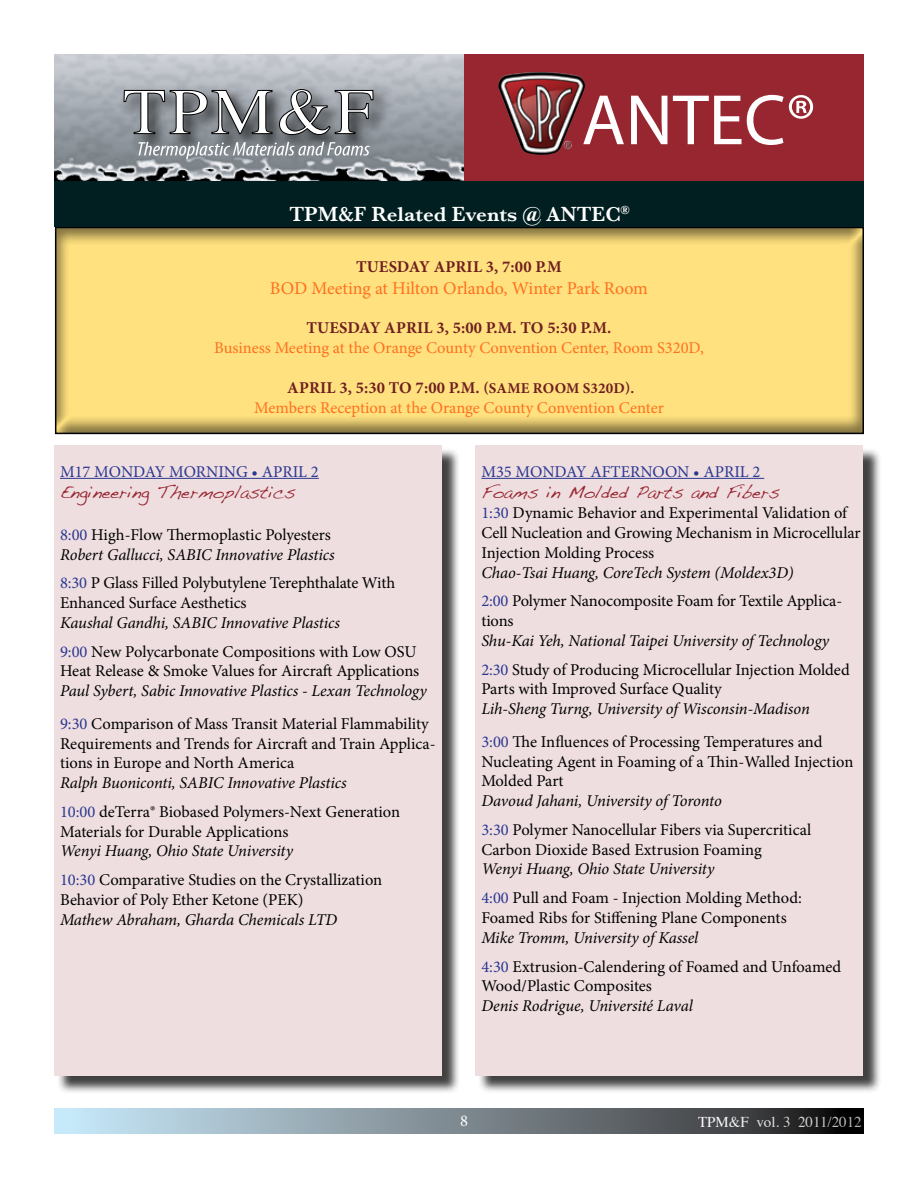
<style>
.page{position:relative;width:918px;height:1188px;background:#fff}
.page>*{position:absolute;margin:0;border:0;box-sizing:border-box;transform-origin:0 0}
.t1{font:600 21px "Baskerville";color:#fff}
.t2{font:18px "Handwriting Dakota";color:#982631}
.t3{font:18px "Minion Pro";letter-spacing:-.005em;color:#ff701f}
.t4{font:16.5px/28.8px "Minion Pro";letter-spacing:-.005em;color:#000}
.t5{font:italic 16.5px/28.8px "Minion Pro";letter-spacing:-.005em;color:#000}
.t6{font:16.5px/19.8px "Minion Pro";color:#ff701f;text-align:center}
.t7{font:700 16.5px "Minion Pro";letter-spacing:.01em;color:#6f1f20}
.t8{font:16.5px "Minion Pro";color:#293790}
.t9{font:16.5px "Minion Pro";color:#fff}
.t10{font:15px "Times";color:#fff}
.s1{font-weight:700;color:#6f1f20}
.s2{font-weight:700;font-size:15px;color:#6f1f20}
.s3{font-style:normal;color:#293790}
.s4{font-style:normal}
.s5{color:#293790}
.s6{font-style:italic}
</style>
<div class="page">
<svg style="left:54px;top:1108px;width:810px;height:26px;background:#78858d"></svg>
<div style="left:50px;top:221px;width:815px;height:214px;background:#000;opacity:.5"></div>
<div style="left:55px;top:227px;width:809px;height:207px;border:2px solid #000"></div>
<div style="left:478px;top:447px;width:404px;height:647px;background:#000;opacity:.75"></div>
<div style="left:475px;top:445px;width:388px;height:630px;background:#efdee0"></div>
<hr style="left:481px;top:478px;width:283px;height:1px;background:#293790">
<div style="left:54px;top:54px;width:810px;height:127px;background:#982631"></div>
<svg style="left:583px;top:96px;width:41px;height:48px"></svg>
<svg style="left:631px;top:96px;width:36px;height:48px"></svg>
<svg style="left:673px;top:96px;width:68px;height:48px"></svg>
<svg style="left:747px;top:95px;width:66px;height:50px"></svg>
<img style="left:498px;top:72px;width:64px;height:83px">
<img style="left:54px;top:54px;width:410px;height:127px">
<img style="left:115px;top:81px;width:282px;height:78px">
<svg style="left:124px;top:90px;width:249px;height:45px;background:#8a8d90"></svg>
<svg style="left:138px;top:142px;width:232px;height:17px;background:#9ba0a5"></svg>
<div style="left:55px;top:181px;width:809px;height:46px;background:#011f20"></div>
<div style="left:56px;top:447px;width:404px;height:647px;background:#000;opacity:.75"></div>
<div style="left:54px;top:445px;width:388px;height:630px;background:#efdee0"></div>
<hr style="left:60px;top:478px;width:259px;height:1px;background:#293790">
<p class="t1" style="left:289px;top:202px;width:342px">TPM&amp;F Related Events @ ANTE C<sup>®</sup></p>
<p class="t7" style="left:356px;top:255px;width:207px">TUESDAY APRIL 3, 7:00 P.M</p>
<p class="t3" style="left:270px;top:276px;width:380px">BOD Meeting at Hilton Orlando, Winter Park Room</p>
<p class="t7" style="left:307px;top:316px;width:306px">TUESDAY APRIL 3, 5:00 P.M. TO 5:30 P.M.</p>
<p class="t6" style="left:214px;top:338px;width:491px">Business Meeting at the Orange County Convention Center, Room S320D,</p>
<p class="t6" style="left:254px;top:378px;width:411px"><span class="s1">APRIL 3, 5:30 TO 7:00 P.M.</span> <span class="s2">(SAME ROOM S320D).<br></span>Members Reception at the Orange County Convention Center</p>
<p class="t8" style="left:60px;top:460px;width:260px">M17 MONDAY MORNING • APRIL 2</p>
<p class="t2" style="left:60px;top:482px;width:237px">Engineering Thermoplastics</p>
<p class="t5" style="left:60px;top:525px;width:276px;line-height:19.8px"><span class="s3">8:00</span> <span class="s4">High-Flow Thermoplastic Polyesters<br></span>Robert Gallucci, SABIC Innovative Plastics</p>
<p class="t4" style="left:60px;top:573px;width:337px;line-height:19.8px"><span class="s5">8:30</span> P Glass Filled Polybutylene Terephthalate With<br>Enhanced Surface Aesthetics</p>
<p class="t4" style="left:60px;top:608px;width:358px"><span class="s6">Kaushal Gandhi, SABIC Innovative Plastics<br></span><span class="s5">9:00</span> New Polycarbonate Compositions with Low OSU</p>
<p class="t4" style="left:60px;top:657px;width:361px">Heat Release &amp; Smoke Values for Aircraft Applications</p>
<p class="t5" style="left:60px;top:675px;width:370px;line-height:32.4px">Paul Sybert, Sabic Innovative Plastics - Lexan Technology<br><span class="s3">9:30</span> <span class="s4">Comparison of Mass Transit Material Flammability</span></p>
<p class="t4" style="left:60px;top:733px;width:377px;line-height:19.8px">Requirements and Trends for Aircraft and Train Applica&shy;tions in Europe and North America</p>
<p class="t5" style="left:60px;top:768px;width:342px">Ralph Buoniconti, SABIC Innovative Plastics<br><span class="s3">10:00</span> <span class="s4">deTerra® Biobased Polymers-Next Generation</span></p>
<p class="t4" style="left:60px;top:817px;width:230px">Materials for Durable Applications</p>
<p class="t4" style="left:60px;top:837px;width:324px"><span class="s6">Wenyi Huang, Ohio State University<br></span><span class="s5">10:30</span> Comparative Studies on the Crystallization</p>
<p class="t4" style="left:60px;top:885px;width:245px">Behavior of Poly Ether Ketone (PEK)</p>
<p class="t5" style="left:60px;top:905px;width:279px">Mathew Abraham, Gharda Chemicals LTD</p>
<p class="t8" style="left:481px;top:460px;width:281px">M35 MONDAY AFTERNOON • APRIL 2</p>
<p class="t2" style="left:481px;top:482px;width:300px">Foams in Molded Parts and Fibers</p>
<p class="t4" style="left:481px;top:503px;width:381px;line-height:19.8px"><span class="s5">1:30</span> Dynamic Behavior and Experimental Validation of<br>Cell Nucleation and Growing Mechanism in Microcellular<br>Injection Molding Process</p>
<p class="t4" style="left:481px;top:558px;width:362px"><span class="s6">Chao-Tsai Huang, CoreTech System (Moldex3D)<br></span><span class="s5">2:00</span> Polymer Nanocomposite Foam for Textile Applica-</p>
<p class="t4" style="left:481px;top:607px;width:34px">tions</p>
<p class="t5" style="left:481px;top:626px;width:370px">Shu-Kai Yeh, National Taipei University of Technology<br><span class="s3">2:30</span> <span class="s4">Study of Producing Microcellular Injection Molded</span></p>
<p class="t4" style="left:481px;top:675px;width:242px">Parts with Improved Surface Quality</p>
<p class="t5" style="left:481px;top:693px;width:343px;line-height:32.4px">Lih-Sheng Turng, University of Wisconsin-Madison<br><span class="s3">3:00</span> <span class="s4">The Influences of Processing Temperatures and</span></p>
<p class="t4" style="left:481px;top:751px;width:374px;line-height:19.8px">Nucleating Agent in Foaming of a Thin-Walled Injection<br>Molded Part</p>
<p class="t4" style="left:481px;top:787px;width:331px"><span class="s6">Davoud Jahani, University of Toronto<br></span><span class="s5">3:30</span> Polymer Nanocellular Fibers via Supercritical</p>
<p class="t4" style="left:481px;top:835px;width:282px">Carbon Dioxide Based Extrusion Foaming</p>
<p class="t4" style="left:481px;top:855px;width:322px"><span class="s6">Wenyi Huang, Ohio State University<br></span><span class="s5">4:00</span> Pull and Foam - Injection Molding Method:</p>
<p class="t4" style="left:481px;top:903px;width:307px">Foamed Ribs for Stiffening Plane Components</p>
<p class="t4" style="left:481px;top:923px;width:361px"><span class="s6">Mike Tromm, University of Kassel<br></span><span class="s5">4:30</span> Extrusion-Calendering of Foamed and Unfoamed</p>
<p class="t4" style="left:481px;top:972px;width:172px">Wood/Plastic Composites</p>
<p class="t5" style="left:481px;top:992px;width:213px">Denis Rodrigue, Université Laval</p>
<p class="t9" style="left:460px;top:1110px;width:9px">8</p>
<p class="t10" style="left:698px;top:1108px;width:165px">TPM&amp;F vol. 3 2011/2012</p>
</div>
